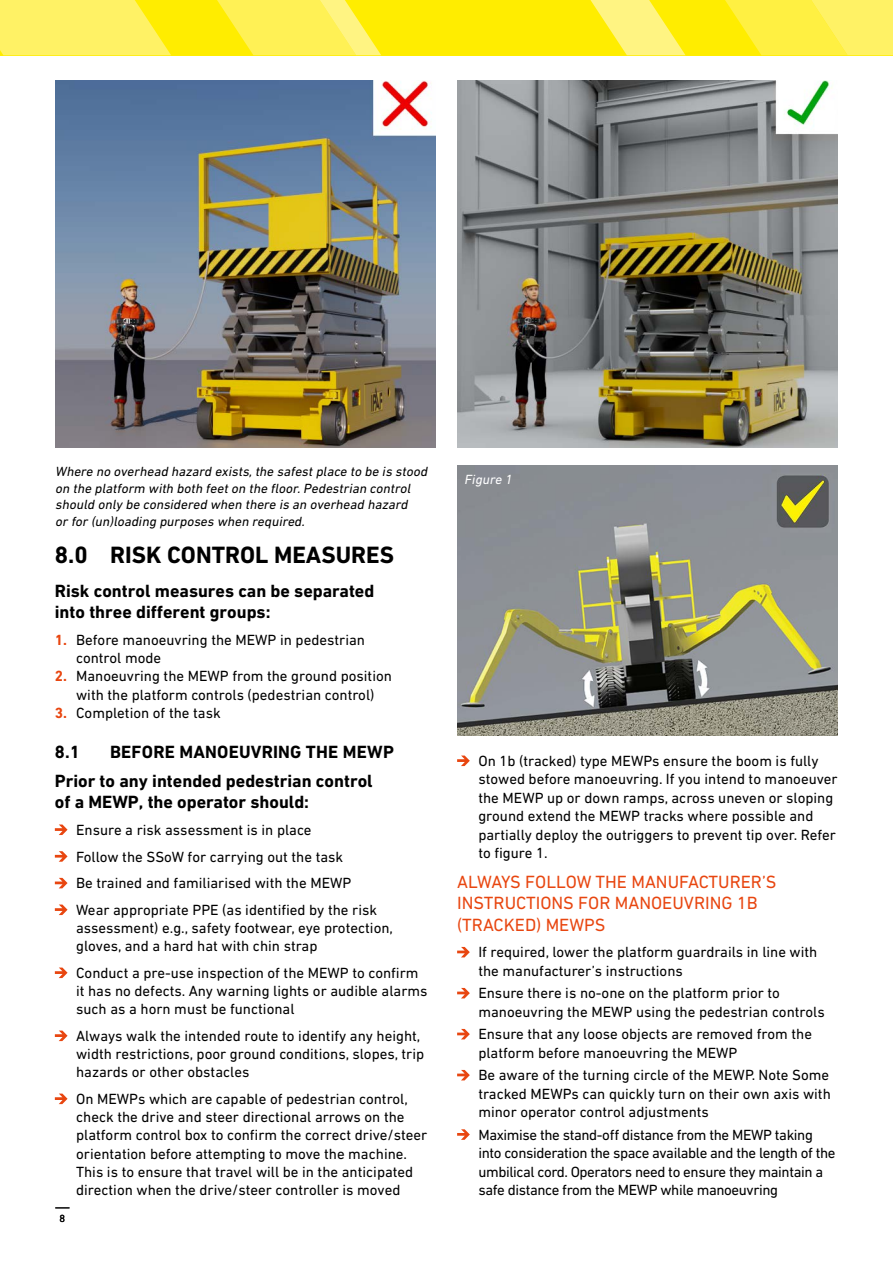
<style>
.page{position:relative;width:893px;height:1263px;background:#fff}
.page>*{position:absolute;margin:0;border:0;box-sizing:border-box;transform-origin:0 0}
.t1{font:700 24px "DIN Next CYR";color:#000}
.t2{font:700 18px/21.1px "DIN Next CYR";color:#000}
.t3{font:18px/21.3px "DIN Next CYR";color:#e84610}
.t4{font:15px/18.1px "DIN Next LT Pro";color:#000}
.t5{font:15px/18.3px "DIN Next LT Pro";letter-spacing:-.025em;color:#000}
.t6{font:italic 13.5px/16.5px "DIN Next LT Pro";color:#000}
.t7{font:italic 13.5px "DIN Next LT Pro";color:#fff}
.t8{font:10.5px "DIN Next CYR";color:#000}
.s1{font-family:"DIN Next CYR";font-weight:700;color:#e84610}
</style>
<div class="page">
<svg style="left:55px;top:1207px;width:15px;height:1px"></svg>
<div style="left:0;top:0;width:893px;height:55px;background:#ffed00"></div>
<svg style="left:590px;top:0;width:96px;height:55px"></svg>
<svg style="left:217px;top:0;width:164px;height:55px"></svg>
<svg style="left:725px;top:0;width:168px;height:55px;background:#fff047"></svg>
<svg style="left:0;top:0;width:171px;height:55px;background:#fff15a"></svg>
<svg style="left:55px;top:824px;width:13px;height:11px"></svg>
<svg style="left:55px;top:851px;width:13px;height:11px"></svg>
<svg style="left:55px;top:878px;width:13px;height:10px"></svg>
<svg style="left:55px;top:904px;width:13px;height:11px"></svg>
<svg style="left:55px;top:967px;width:13px;height:11px"></svg>
<svg style="left:55px;top:1030px;width:13px;height:11px"></svg>
<svg style="left:55px;top:1093px;width:13px;height:11px"></svg>
<svg style="left:457px;top:755px;width:13px;height:11px"></svg>
<svg style="left:457px;top:947px;width:13px;height:10px"></svg>
<svg style="left:457px;top:988px;width:13px;height:10px"></svg>
<svg style="left:457px;top:1029px;width:13px;height:10px"></svg>
<svg style="left:457px;top:1070px;width:13px;height:10px"></svg>
<svg style="left:457px;top:1129px;width:13px;height:11px"></svg>
<img style="left:55px;top:81px;width:380px;height:367px">
<img style="left:457px;top:81px;width:381px;height:367px">
<img style="left:457px;top:466px;width:381px;height:270px">
<p class="t6" style="left:55px;top:463px;width:376px">Where no overhead hazard exists,the safestplace to be is stood on the platform with both feeton the floor.Pedestrian control should only be considered when there is an overhead hazard<br>or for (un)loading purposes when required.</p>
<p class="t7" style="left:464px;top:472px;width:52px">Figure 1</p>
<h1 class="t1" style="left:55px;top:541px;width:341px">8.0 RISK CONTROL MEASURES</h1>
<p class="t2" style="left:55px;top:580px;width:321px">Risk control measures can be separated into three different groups:</p>
<p class="t4" style="left:76px;top:631px;width:290px;text-indent:-21px"><span class="s1">1.</span> Before manoeuvring the MEWP in pedestrian control mode</p>
<p class="t4" style="left:55px;top:667px;width:339px;text-align:center"><span class="s1">2.</span> Manoeuvring the MEWP from the ground position with the platform controls (pedestrian control)</p>
<p class="t4" style="left:55px;top:703px;width:167px"><span class="s1">3.</span> Completion of the task</p>
<p class="t2" style="left:55px;top:741px;width:27px">8.1</p>
<p class="t2" style="left:55px;top:736px;width:341px;line-height:29.7px;text-indent:55px">BEFORE MANOEUVRING THE MEWP<br>Prior to any intended pedestrian control</p>
<p class="t2" style="left:55px;top:791px;width:256px">of a MEWP, the operator should:</p>
<p class="t4" style="left:76px;top:816px;width:302px;line-height:26.7px">Ensure a risk assessment is in place<br>Follow the SSoW for carrying out the task<br>Be trained and familiarised with the MEWP Wear appropriate PPE (as identified by the risk</p>
<p class="t4" style="left:76px;top:919px;width:318px">assessment) e.g., safety footwear, eye protection, gloves, and a hard hat with chin strap</p>
<p class="t4" style="left:76px;top:964px;width:353px">Conduct a pre-use inspection of the MEWP to confirm it has no defects. Any warning lights or audible alarms such as a horn must be functional</p>
<p class="t4" style="left:76px;top:1027px;width:350px">Always walk the intended route to identify any height, width restrictions, poor ground conditions, slopes, trip hazards or other obstacles</p>
<p class="t4" style="left:76px;top:1090px;width:353px">On MEWPs which are capable of pedestrian control, check the drive and steer directional arrows on the platform control box to confirm the correct drive/steer orientation before attempting to move the machine.<br>This is to ensure that travel will be in the anticipated direction when the drive/steer controller is moved</p>
<p class="t8" style="left:60px;top:1212px;width:7px">8</p>
<p class="t4" style="left:478px;top:752px;width:361px">On 1b (tracked) type MEWPs ensure the boom is fully stowed before manoeuvring. If you intend to manoeuver the MEWP up or down ramps, across uneven or sloping ground extend the MEWP tracks where possible and partially deploy the outriggers to prevent tip over. Refer to figure 1.</p>
<p class="t3" style="left:457px;top:871px;width:321px">ALWAYS FOLLOW THE MANUFACTURER’S<br>INSTRUCTIONS FOR MANOEUVRING 1B (TRACKED) MEWPS</p>
<p class="t4" style="left:478px;top:943px;width:341px">If required, lower the platform guardrails in line with the manufacturer’s instructions</p>
<p class="t4" style="left:478px;top:984px;width:348px">Ensure there is no-one on the platform prior to manoeuvring the MEWP using the pedestrian controls</p>
<p class="t4" style="left:478px;top:1025px;width:335px">Ensure that any loose objects are removed from the platform before manoeuvring the MEWP</p>
<p class="t4" style="left:478px;top:1066px;width:354px;text-align:justify">Be aware of the turning circle of the MEWP. Note Some tracked MEWPs can quickly turn on their own axis with minor operator control adjustments</p>
<p class="t5" style="left:478px;top:1125px;width:359px">Maximise the stand-off distance from the MEWP taking into consideration the space available and the length of the umbilical cord. Operators need to ensure they maintain a safe distance from the MEWP while manoeuvring</p>
</div>
